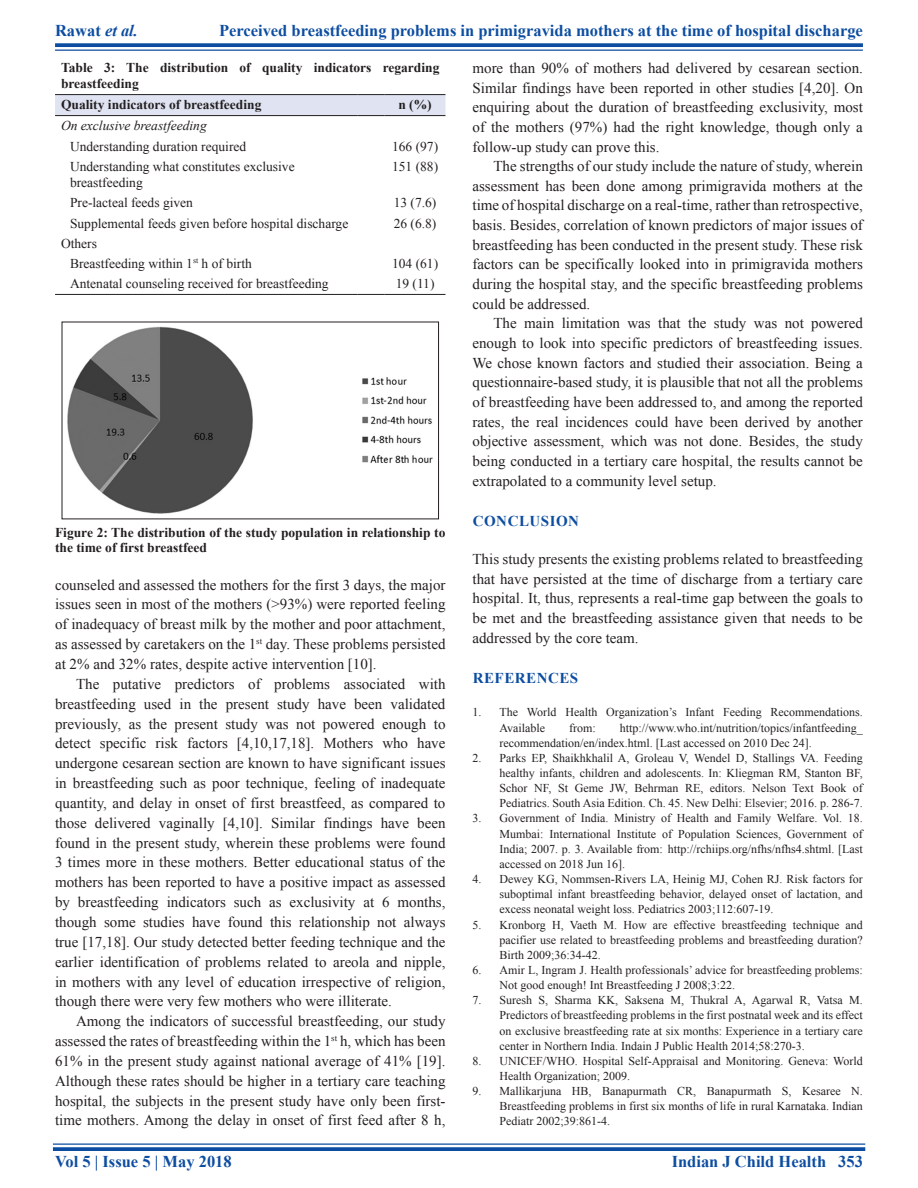
<style>
.page{position:relative;width:918px;height:1188px;background:#fff}
.page>*{position:absolute;margin:0;border:0;box-sizing:border-box;transform-origin:0 0}
.t1{font:700 16.5px "Times New Roman";color:#0d4da1}
.TX{font:15px/19.8px "Times New Roman";color:#231f20;text-align:justify}
.TXFL{font:15px/19.6px "Times New Roman";color:#231f20;text-align:justify}
.t2{font:700 15px "Times New Roman";letter-spacing:.035em;color:#0d4da1}
.TB{font:13.5px/16.5px "Times New Roman";color:#231f20}
.FGC{font:700 13.5px/15px "Times New Roman";color:#231f20}
.TT{font:700 13.5px/16.5px "Times New Roman";color:#231f20}
.TBL{font:13.5px "Times New Roman";color:#231f20}
.TCH{font:700 13.5px "Times New Roman";color:#231f20}
.TB-2{font:italic 13.5px "Times New Roman";color:#231f20}
.REF{font:12px/15.1px "Times New Roman";color:#231f20;text-align:justify}
.s1{font-style:italic}
</style>
<div class="page">
<svg style="left:55px;top:43px;width:808px;height:4px;background:#1e59a7"></svg>
<hr style="left:55px;top:50px;width:808px;height:1px;background:#0d4da1">
<hr style="left:53px;top:1143px;width:812px;height:2px;background:#0d4da1">
<svg style="left:53px;top:1147px;width:812px;height:4px;background:#1b57a6"></svg>
<hr style="left:55px;top:294px;width:303px;height:1px;background:#231f20">
<svg style="left:358px;top:294px;width:27px;height:1px"></svg>
<hr style="left:385px;top:294px;width:61px;height:1px;background:#231f20">
<svg style="left:55px;top:94px;width:391px;height:22px;background:#d1d5e2"></svg>
<hr style="left:385px;top:94px;width:61px;height:1px;background:#231f20">
<hr style="left:385px;top:115px;width:61px;height:1px;background:#231f20">
<img style="left:67px;top:326px;width:366px;height:188px">
<p class="t1" style="left:55px;top:18px;width:84px">Rawat <span class="s1">et al.</span></p>
<p class="t1" style="left:219px;top:18px;width:645px">Perceived breastfeeding problems in primigravida mothers at the time of hospital discharge</p>
<p class="TT" style="left:61px;top:58px;width:380px">Table 3: The distribution of quality indicators regarding breastfeeding</p>
<p class="TCH" style="left:61px;top:95px;width:202px">Quality indicators of breastfeeding</p>
<p class="TCH" style="left:398px;top:95px;width:35px">n (%)</p>
<p class="TB-2" style="left:61px;top:117px;width:147px">On exclusive breastfeeding</p>
<p class="TB" style="left:70px;top:137px;width:178px">Understanding duration required</p>
<p class="TB" style="left:392px;top:137px;width:48px">166 (97)</p>
<p class="TB" style="left:70px;top:157px;width:226px">Understanding what constitutes exclusive breastfeeding</p>
<p class="TB" style="left:392px;top:157px;width:48px">151 (88)</p>
<p class="TB" style="left:70px;top:194px;width:124px">Pre‑lacteal feeds given</p>
<p class="TB" style="left:394px;top:194px;width:44px">13 (7.6)</p>
<p class="TB" style="left:70px;top:214px;width:280px">Supplemental feeds given before hospital discharge</p>
<p class="TB" style="left:394px;top:214px;width:44px">26 (6.8)</p>
<p class="TB" style="left:61px;top:234px;width:37px">Others</p>
<p class="TB" style="left:70px;top:255px;width:183px">Breastfeeding within 1<sup>st</sup> h of birth</p>
<p class="TB" style="left:392px;top:255px;width:48px">104 (61)</p>
<p class="TBL" style="left:70px;top:274px;width:260px">Antenatal counseling received for breastfeeding</p>
<p class="TBL" style="left:396px;top:274px;width:40px">19 (11)</p>
<p class="FGC" style="left:55px;top:525px;width:392px">Figure 2: The distribution of the study population in relationship to the time of first breastfeed</p>
<p class="TX" style="left:55px;top:574px;width:392px">counseled and assessed the mothers for the first 3 days, the major issues seen in most of the mothers (&gt;93%) were reported feeling of inadequacy of breast milk by the mother and poor attachment, as assessed by caretakers on the 1<sup>st</sup> day. These problems persisted at 2% and 32% rates, despite active intervention [10].</p>
<p class="TX" style="left:55px;top:673px;width:392px;text-indent:21px">The putative predictors of problems associated with breastfeeding used in the present study have been validated previously, as the present study was not powered enough to detect specific risk factors [4,10,17,18]. Mothers who have undergone cesarean section are known to have significant issues in breastfeeding such as poor technique, feeling of inadequate quantity, and delay in onset of first breastfeed, as compared to those delivered vaginally [4,10]. Similar findings have been found in the present study, wherein these problems were found 3 times more in these mothers. Better educational status of the mothers has been reported to have a positive impact as assessed by breastfeeding indicators such as exclusivity at 6 months, though some studies have found this relationship not always true [17,18]. Our study detected better feeding technique and the earlier identification of problems related to areola and nipple, in mothers with any level of education irrespective of religion, though there were very few mothers who were illiterate.</p>
<p class="TX" style="left:55px;top:1011px;width:392px;text-indent:21px">Among the indicators of successful breastfeeding, our study assessed the rates of breastfeeding within the 1<sup>st</sup> h, which has been 61% in the present study against national average of 41% [19].<br>Although these rates should be higher in a tertiary care teaching hospital, the subjects in the present study have only been first&shy;time mothers. Among the delay in onset of first feed after 8 h,</p>
<p class="TX" style="left:472px;top:58px;width:392px">more than 90% of mothers had delivered by cesarean section.<br>Similar findings have been reported in other studies [4,20]. On enquiring about the duration of breastfeeding exclusivity, most of the mothers (97%) had the right knowledge, though only a follow-up study can prove this.</p>
<p class="TX" style="left:472px;top:156px;width:392px;text-indent:21px">The strengths of our study include the nature of study, wherein assessment has been done among primigravida mothers at the time of hospital discharge on a real-time, rather than retrospective, basis. Besides, correlation of known predictors of major issues of breastfeeding has been conducted in the present study. These risk factors can be specifically looked into in primigravida mothers during the hospital stay, and the specific breastfeeding problems could be addressed.</p>
<p class="TX" style="left:472px;top:313px;width:392px;text-indent:21px">The main limitation was that the study was not powered enough to look into specific predictors of breastfeeding issues.<br>We chose known factors and studied their association. Being a questionnaire-based study, it is plausible that not all the problems of breastfeeding have been addressed to, and among the reported rates, the real incidences could have been derived by another objective assessment, which was not done. Besides, the study being conducted in a tertiary care hospital, the results cannot be extrapolated to a community level setup.</p>
<h1 class="t2" style="left:473px;top:510px;width:108px">CONCLUSION</h1>
<p class="TXFL" style="left:472px;top:549px;width:392px">This study presents the existing problems related to breastfeeding that have persisted at the time of discharge from a tertiary care hospital. It, thus, represents a real-time gap between the goals to be met and the breastfeeding assistance given that needs to be addressed by the core team.</p>
<h1 class="t2" style="left:473px;top:667px;width:107px">REFERENCES</h1>
<p class="REF" style="left:500px;top:704px;width:365px;text-indent:-27px">1. The World Health Organization’s Infant Feeding Recommendations.<br>Available</p>
<p class="REF" style="left:500px;top:720px;width:365px;text-indent:120px">http://www.who.int/nutrition/topics/infantfeeding_ recommendation/en/index.html. [Last accessed on 2010 Dec 24].</p>
<p class="REF" style="left:500px;top:750px;width:365px;text-indent:-27px">2. Parks EP, Shaikhkhalil A, Groleau V, Wendel D, Stallings VA. Feeding healthy infants, children and adolescents. In: Kliegman RM, Stanton BF, Schor NF, St Geme JW, Behrman RE, editors. Nelson Text Book of Pediatrics. South Asia Edition. Ch. 45. New Delhi: Elsevier; 2016. p. 286-7.</p>
<p class="REF" style="left:500px;top:810px;width:365px;text-indent:-27px">3. Government of India. Ministry of Health and Family Welfare. Vol. 18.<br>Mumbai: International Institute of Population Sciences, Government of India; 2007. p. 3. Available from: http://rchiips.org/nfhs/nfhs4.shtml. [Last accessed on 2018 Jun 16].</p>
<p class="REF" style="left:500px;top:871px;width:365px;text-indent:-27px">4. Dewey KG, Nommsen-Rivers LA, Heinig MJ, Cohen RJ. Risk factors for suboptimal infant breastfeeding behavior, delayed onset of lactation, and excess neonatal weight loss. Pediatrics 2003;112:607-19.</p>
<p class="REF" style="left:500px;top:917px;width:365px;text-indent:-27px">5. Kronborg H, Vaeth M. How are effective breastfeeding technique and pacifier use related to breastfeeding problems and breastfeeding duration?<br>Birth 2009;36:34-42.</p>
<p class="REF" style="left:500px;top:962px;width:365px;text-indent:-27px">6. Amir L, Ingram J. Health professionals’ advice for breastfeeding problems:<br>Not good enough! Int Breastfeeding J 2008;3:22.</p>
<p class="REF" style="left:500px;top:992px;width:365px;text-indent:-27px">7. Suresh S, Sharma KK, Saksena M, Thukral A, Agarwal R, Vatsa M.<br>Predictors of breastfeeding problems in the first postnatal week and its effect on exclusive breastfeeding rate at six months: Experience in a tertiary care center in Northern India. Indain J Public Health 2014;58:270-3.</p>
<p class="REF" style="left:500px;top:1053px;width:365px;text-indent:-27px">8. UNICEF/WHO. Hospital Self-Appraisal and Monitoring. Geneva: World<br>Health Organization; 2009.</p>
<p class="REF" style="left:500px;top:1083px;width:365px;text-indent:-27px">9. Mallikarjuna HB, Banapurmath CR, Banapurmath S, Kesaree N.<br>Breastfeeding problems in first six months of life in rural Karnataka. Indian Pediatr 2002;39:861-4.</p>
<p class="REF" style="left:569px;top:720px;width:28px">from:</p>
<p class="t1" style="left:55px;top:1150px;width:178px">Vol 5 | Issue 5 | May 2018</p>
<p class="t1" style="left:672px;top:1150px;width:193px">Indian J Child Health 353</p>
</div>
